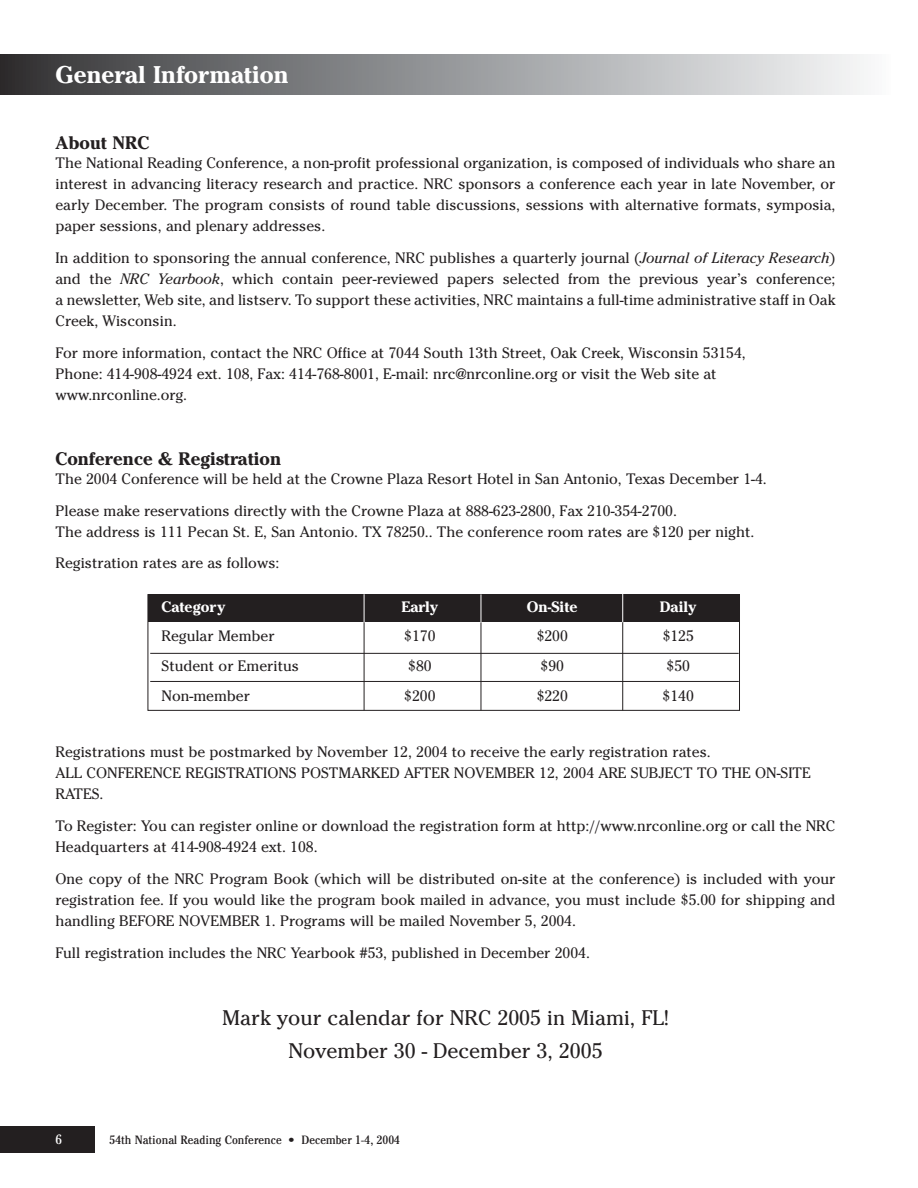
<style>
.page{position:relative;width:918px;height:1188px;background:#fff}
.page>*{position:absolute;margin:0;border:0;box-sizing:border-box;transform-origin:0 0}
.t1{font:700 24px "Cheltenham";color:#fff}
.t2{font:21px/33px "Cheltenham";color:#231f20;text-align:center}
.t3{font:700 18px "Cheltenham";color:#231f20}
.t4{font:15px/21px "Cheltenham";color:#231f20}
.t5{font:700 15px "Cheltenham";color:#fff}
.t6{font:condensed 13.5px "Cheltenham";color:#fff;scale:1.1 1}
.t7{font:condensed 12px "Cheltenham";color:#231f20;scale:1.1 1}
.s1{font-style:italic}
</style>
<div class="page">
<div style="left:0;top:1126px;width:94px;height:28px;background:#231f20"></div>
<div style="left:0;top:54px;width:891px;height:40px;background:linear-gradient(to right,#333336,#fafcfd)"></div>
<div style="left:148px;top:594px;width:592px;height:28px;background:#231f20"></div>
<div style="left:148px;top:594px;width:592px;height:117px;border:1px solid #231f20"></div>
<hr style="left:150px;top:653px;width:589px;height:1px;background:#231f20">
<hr style="left:150px;top:681px;width:589px;height:1px;background:#231f20">
<hr style="left:364px;top:595px;width:1px;height:115px;background:#231f20">
<hr style="left:481px;top:595px;width:1px;height:115px;background:#231f20">
<hr style="left:622px;top:594px;width:1px;height:116px;background:#231f20">
<svg style="left:364px;top:594px;width:1px;height:29px"></svg>
<svg style="left:481px;top:594px;width:1px;height:29px"></svg>
<svg style="left:622px;top:594px;width:1px;height:28px"></svg>
<h1 class="t1" style="left:56px;top:66px;width:235px">General Information</h1>
<p class="t3" style="left:56px;top:136px;width:95px">About NRC</p>
<p class="t4" style="left:56px;top:154px;width:781px;text-align:justify">The National Reading Conference, a non-profit professional organization, is composed of individuals who share an interest in advancing literacy research and practice. NRC sponsors a conference each year in late November, or early December. The program consists of round table discussions, sessions with alternative formats, symposia, paper sessions, and plenary addresses.</p>
<p class="t4" style="left:56px;top:249px;width:782px;text-align:justify">In addition to sponsoring the annual conference, NRC publishes a quarterly journal (<span class="s1">Journal of Literacy Research</span>) and the <span class="s1">NRC Yearbook</span>, which contain peer-reviewed papers selected from the previous year’s conference; a newsletter, Web site, and listserv. To support these activities, NRC maintains a full-time administrative staff in Oak Creek, Wisconsin.</p>
<p class="t4" style="left:56px;top:344px;width:692px">For more information, contact the NRC Office at 7044 South 13th Street, Oak Creek, Wisconsin 53154,<br>Phone: 414-908-4924 ext. 108, Fax: 414-768-8001, E-mail: nrc@nrconline.org or visit the Web site at www.nrconline.org.</p>
<p class="t3" style="left:56px;top:452px;width:227px">Conference &amp; Registration</p>
<p class="t4" style="left:56px;top:464px;width:713px;line-height:31.8px">The 2004 Conference will be held at the Crowne Plaza Resort Hotel in San Antonio, Texas December 1-4.<br>Please make reservations directly with the Crowne Plaza at 888-623-2800, Fax 210-354-2700.</p>
<p class="t4" style="left:56px;top:517px;width:700px;line-height:31.8px">The address is 111 Pecan St. E, San Antonio. TX 78250.. The conference room rates are $120 per night.<br>Registration rates are as follows:</p>
<p class="t5" style="left:162px;top:601px;width:65px">Category</p>
<p class="t5" style="left:401px;top:601px;width:38px">Early</p>
<p class="t5" style="left:527px;top:601px;width:52px">On-Site</p>
<p class="t5" style="left:660px;top:601px;width:38px">Daily</p>
<p class="t4" style="left:162px;top:627px;width:115px">Regular Member</p>
<p class="t4" style="left:404px;top:627px;width:33px">$170</p>
<p class="t4" style="left:537px;top:627px;width:33px">$200</p>
<p class="t4" style="left:663px;top:627px;width:33px">$125</p>
<p class="t4" style="left:162px;top:657px;width:139px">Student or Emeritus</p>
<p class="t4" style="left:408px;top:657px;width:25px">$80</p>
<p class="t4" style="left:541px;top:657px;width:25px">$90</p>
<p class="t4" style="left:667px;top:657px;width:25px">$50</p>
<p class="t4" style="left:162px;top:687px;width:90px">Non-member</p>
<p class="t4" style="left:404px;top:687px;width:33px">$200</p>
<p class="t4" style="left:537px;top:687px;width:33px">$220</p>
<p class="t4" style="left:663px;top:687px;width:33px">$140</p>
<p class="t4" style="left:56px;top:743px;width:757px">Registrations must be postmarked by November 12, 2004 to receive the early registration rates.<br>ALL CONFERENCE REGISTRATIONS POSTMARKED AFTER NOVEMBER 12, 2004 ARE SUBJECT TO THE ON-SITE<br>RATES.</p>
<p class="t4" style="left:56px;top:817px;width:782px">To Register: You can register online or download the registration form at http://www.nrconline.org or call the NRC<br>Headquarters at 414-908-4924 ext. 108.</p>
<p class="t4" style="left:56px;top:870px;width:781px;text-align:justify">One copy of the NRC Program Book (which will be distributed on-site at the conference) is included with your registration fee. If you would like the program book mailed in advance, you must include $5.00 for shipping and handling BEFORE NOVEMBER 1. Programs will be mailed November 5, 2004.</p>
<p class="t4" style="left:56px;top:944px;width:536px">Full registration includes the NRC Yearbook #53, published in December 2004.</p>
<h2 class="t2" style="left:222px;top:1003px;width:448px">Mark your calendar for NRC 2005 in Miami, FL!<br>November 30 - December 3, 2005</h2>
<p class="t6" style="left:56px;top:1135px;width:7px">6</p>
<p class="t7" style="left:110px;top:1136px;width:266px">54th National Reading Conference • December 1-4, 2004</p>
</div>
